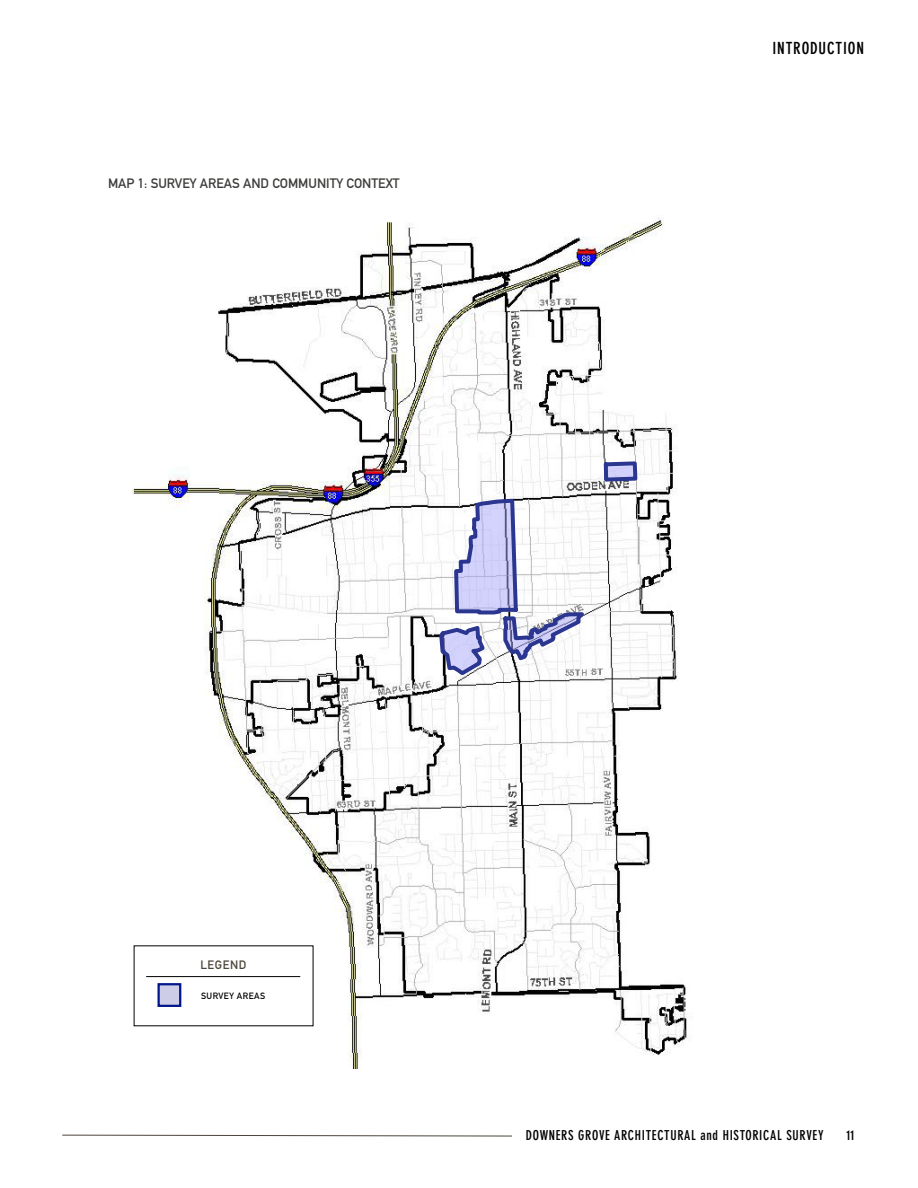
<style>
.page{position:relative;width:918px;height:1188px;background:#fff}
.page>*{position:absolute;margin:0;border:0;box-sizing:border-box;transform-origin:0 0}
.t1{font:700 condensed 16.5px "DIN Neuzeit Grotesk Std";letter-spacing:.05em;color:#000}
.t2{font:700 condensed 13.5px "DIN Neuzeit Grotesk Std";letter-spacing:.05em;color:#000}
.t3{font:13.5px "DIN Mittelschrift Std";color:#3d3d3b}
.t4{font:12px "DIN Mittelschrift Std";letter-spacing:.05em;color:#4c453b}
.t5{font:9px "DIN Mittelschrift Std";letter-spacing:.05em;color:#000}
</style>
<div class="page">
<svg style="left:62px;top:1134px;width:450px;height:3px"></svg>
<svg style="left:132px;top:217px;width:559px;height:851px"></svg>
<div style="left:134px;top:946px;width:179px;height:80px;background:#fff"></div>
<hr style="left:146px;top:976px;width:154px;height:1px;background:#000101">
<div style="left:158px;top:983px;width:23px;height:24px;background:#cecde7;border:2px solid #00168a"></div>
<p class="t3" style="left:108px;top:175px;width:293px">MAP 1: SURVEY AREAS AND COMMUNITY CONTEXT</p>
<p class="t1" style="left:772px;top:38px;width:93px">INTRODUCTION</p>
<p class="t4" style="left:200px;top:958px;width:48px">LEGEND</p>
<p class="t5" style="left:201px;top:991px;width:66px">SURVEY AREAS</p>
<p class="t2" style="left:526px;top:1127px;width:299px">DOWNERS GROVE ARCHITECTURAL and HISTORICAL SURVEY</p>
<p class="t2" style="left:847px;top:1127px;width:9px">11</p>
</div>
